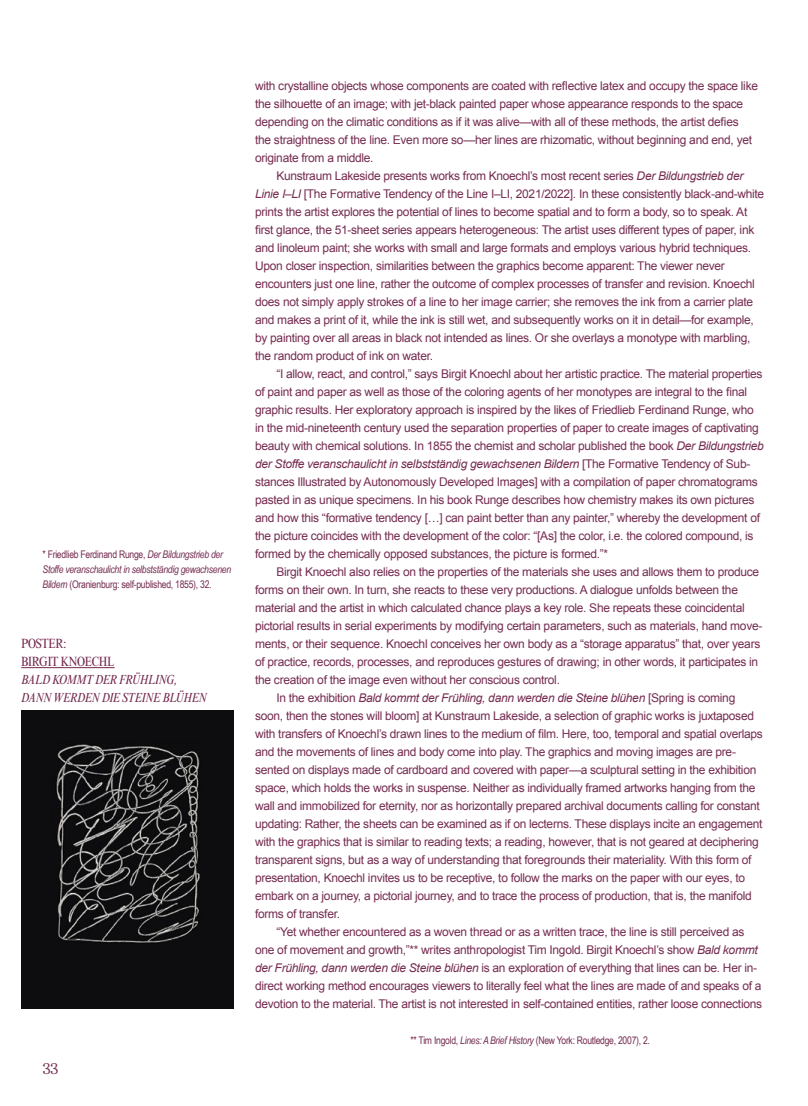
<style>
.page{position:relative;width:808px;height:1106px;background:#fff}
.page>*{position:absolute;margin:0;border:0;box-sizing:border-box;transform-origin:0 0}
.t1{font:15px "Office Times Round";color:#752c51}
.t2{font:italic condensed 13.5px/18px "Times New Roman MT Std";letter-spacing:-.025em;color:#752c51}
.t3{font:condensed 13.5px/18px "Times New Roman MT Std";letter-spacing:-.025em;color:#752c51}
.t4{font:12px/18px "Arial";letter-spacing:-.025em;color:#752c51}
.t5{font:italic 12px "Arial";letter-spacing:-.025em;color:#752c51}
.t6{font:italic 10.5px/15px "Arial Narrow";letter-spacing:-.025em;color:#752c51}
.t7{font:10.5px "Arial Narrow";letter-spacing:-.025em;color:#752c51}
.s1{font-style:normal}
.s2{font-style:italic}
</style>
<div class="page">
<img style="left:21px;top:710px;width:213px;height:298px">
<hr style="left:21px;top:667px;width:94px;height:1px;background:#752c51">
<p class="t6" style="left:43px;top:547px;width:190px"><span class="s1">* Friedlieb Ferdinand Runge,</span> Der Bildungstrieb der<br>Stoffe veranschaulicht in selbstständig gewachsenen<br>Bildern <span class="s1">(Oranienburg: self-published, 1855), 32.</span></p>
<p class="t3" style="left:21px;top:634px;width:95px">POSTER:<br>BIRGIT KNOECHL</p>
<p class="t2" style="left:21px;top:671px;width:187px">BALD KOMMT DER FRÜHLING,<br>DANN WERDEN DIE STEINE BLÜHEN</p>
<p class="t1" style="left:43px;top:1061px;width:18px">33</p>
<p class="t4" style="left:255px;top:77px;width:504px">with crystalline objects whose components are coated with reflective latex and occupy the space like the silhouette of an image; with jet-black painted paper whose appearance responds to the space depending on the climatic conditions as if it was alive—with all of these methods, the artist defies<br>the straightness of the line. Even more so—her lines are rhizomatic, without beginning and end, yet originate from a middle.</p>
<p class="t4" style="left:255px;top:167px;width:511px;text-indent:21px">Kunstraum Lakeside presents works from Knoechl’s most recent series <span class="s2">Der Bildungstrieb der Linie I–LI</span> [The Formative Tendency of the Line I–LI, 2021/2022]. In these consistently black-and-white prints the artist explores the potential of lines to become spatial and to form a body, so to speak. At first glance, the 51-sheet series appears heterogeneous: The artist uses different types of paper, ink and linoleum paint; she works with small and large formats and employs various hybrid techniques.<br>Upon closer inspection, similarities between the graphics become apparent: The viewer never encounters just one line, rather the outcome of complex processes of transfer and revision. Knoechl does not simply apply strokes of a line to her image carrier; she removes the ink from a carrier plate and makes a print of it, while the ink is still wet, and subsequently works on it in detail—for example, by painting over all areas in black not intended as lines. Or she overlays a monotype with marbling, the random product of ink on water.</p>
<p class="t4" style="left:255px;top:365px;width:510px;text-indent:21px">“I allow, react, and control,” says Birgit Knoechl about her artistic practice. The material properties of paint and paper as well as those of the coloring agents of her monotypes are integral to the final graphic results. Her exploratory approach is inspired by the likes of Friedlieb Ferdinand Runge, who in the mid-nineteenth century used the separation properties of paper to create images of captivating beauty with chemical solutions. In 1855 the chemist and scholar published the book <span class="s2">Der Bildungstrieb der Stoffe veranschaulicht in selbstständig gewachsenen Bildern</span> [The Formative Tendency of Sub&shy;stances Illustrated by Autonomously Developed Images] with a compilation of paper chromatograms pasted in as unique specimens. In his book Runge describes how chemistry makes its own pictures and how this “formative tendency […] can paint better than any painter,” whereby the development of the picture coincides with the development of the color: “[As] the color, i.e. the colored compound, is formed by the chemically opposed substances, the picture is formed.”*</p>
<p class="t4" style="left:276px;top:563px;width:484px">Birgit Knoechl also relies on the properties of the materials she uses and allows them to produce</p>
<p class="t4" style="left:255px;top:581px;width:484px">forms on their own. In turn, she reacts to these very productions. A dialogue unfolds between the</p>
<p class="t4" style="left:255px;top:599px;width:491px">material and the artist in which calculated chance plays a key role. She repeats these coincidental</p>
<p class="t4" style="left:255px;top:617px;width:509px">pictorial results in serial experiments by modifying certain parameters, such as materials, hand move-</p>
<p class="t4" style="left:255px;top:635px;width:507px">ments, or their sequence. Knoechl conceives her own body as a “storage apparatus” that, over years</p>
<p class="t4" style="left:255px;top:653px;width:504px">of practice, records, processes, and reproduces gestures of drawing; in other words, it participates in</p>
<p class="t4" style="left:255px;top:671px;width:306px">the creation of the image even without her conscious control.</p>
<p class="t5" style="left:276px;top:690px;width:460px"><span class="s1">In the exhibition</span> Bald kommt der Frühling, dann werden die Steine blühen <span class="s1">[Spring is coming</span></p>
<p class="t4" style="left:255px;top:707px;width:500px">soon, then the stones will bloom] at Kunstraum Lakeside, a selection of graphic works is juxtaposed</p>
<p class="t4" style="left:255px;top:725px;width:509px">with transfers of Knoechl’s drawn lines to the medium of film. Here, too, temporal and spatial overlaps</p>
<p class="t4" style="left:255px;top:743px;width:482px">and the movements of lines and body come into play. The graphics and moving images are pre-</p>
<p class="t4" style="left:255px;top:761px;width:503px">sented on displays made of cardboard and covered with paper—a sculptural setting in the exhibition</p>
<p class="t4" style="left:255px;top:779px;width:502px">space, which holds the works in suspense. Neither as individually framed artworks hanging from the</p>
<p class="t4" style="left:255px;top:797px;width:506px">wall and immobilized for eternity, nor as horizontally prepared archival documents calling for constant</p>
<p class="t4" style="left:255px;top:815px;width:509px">updating: Rather, the sheets can be examined as if on lecterns. These displays incite an engagement</p>
<p class="t4" style="left:255px;top:833px;width:505px">with the graphics that is similar to reading texts; a reading, however, that is not geared at deciphering</p>
<p class="t4" style="left:255px;top:851px;width:498px">transparent signs, but as a way of understanding that foregrounds their materiality. With this form of</p>
<p class="t4" style="left:255px;top:869px;width:491px">presentation, Knoechl invites us to be receptive, to follow the marks on the paper with our eyes, to</p>
<p class="t4" style="left:255px;top:887px;width:498px">embark on a journey, a pictorial journey, and to trace the process of production, that is, the manifold</p>
<p class="t4" style="left:255px;top:905px;width:86px">forms of transfer.</p>
<p class="t4" style="left:276px;top:923px;width:469px">“Yet whether encountered as a woven thread or as a written trace, the line is still perceived as</p>
<p class="t4" style="left:255px;top:941px;width:504px">one of movement and growth,”** writes anthropologist Tim Ingold. Birgit Knoechl’s show <span class="s2">Bald kommt</span></p>
<p class="t4" style="left:255px;top:959px;width:503px"><span class="s2">der Frühling, dann werden die Steine blühen</span> is an exploration of everything that lines can be. Her in-</p>
<p class="t4" style="left:255px;top:977px;width:508px">direct working method encourages viewers to literally feel what the lines are made of and speaks of a</p>
<p class="t4" style="left:255px;top:995px;width:508px">devotion to the material. The artist is not interested in self-contained entities, rather loose connections</p>
<p class="t7" style="left:410px;top:1033px;width:241px">** Tim Ingold, <span class="s2">Lines: A Brief History</span> (New York: Routledge, 2007), 2.</p>
</div>
